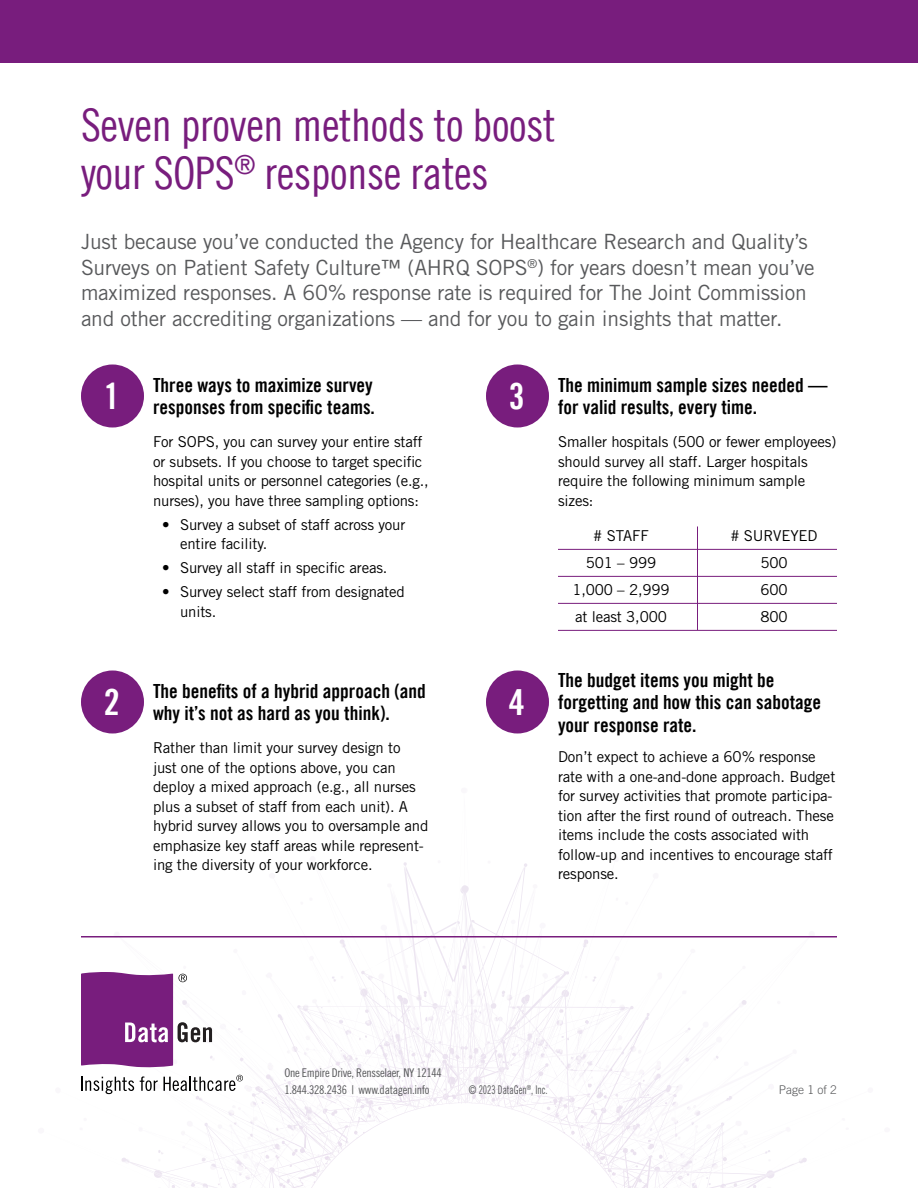
<style>
.page{position:relative;width:918px;height:1188px;background:#fff}
.page>*{position:absolute;margin:0;border:0;box-sizing:border-box;transform-origin:0 0}
.t1{font:45px/48px "Trade Gothic LT Cond Eighteen";letter-spacing:-.01em;color:#781d7d}
.t2{font:36px "Trade Gothic LT Bold Cond Twenty";color:#fff}
.t3{font:21px/25.5px "Trade Gothic LT Std";letter-spacing:-.01em;color:#58595b}
.t4{font:19.5px/22.5px "Trade Gothic LT Bold Cond Twenty";color:#000}
.t5{font:15px/19.5px "Trade Gothic LT Std";letter-spacing:-.01em;color:#000}
.t6{font:12px/16.5px "Trade Gothic LT Std Cn 18";letter-spacing:-.025em;color:#58595b}
.t7{font:12px "Trade Gothic LT Std Cn 18";color:#58595b;scale:.8 1}
.t8{font:300 12px "Trade Gothic LT Std";color:#58595b}
</style>
<div class="page">
<div style="left:0;top:0;width:918px;height:63px;background:#781d7d"></div>
<div style="left:81px;top:364px;width:63px;height:64px;background:#781d7d;border-radius:50%"></div>
<div style="left:486px;top:364px;width:63px;height:64px;background:#781d7d;border-radius:50%"></div>
<div style="left:81px;top:670px;width:63px;height:64px;background:#781d7d;border-radius:50%"></div>
<hr style="left:558px;top:576px;width:279px;height:1px;background:#781d7d">
<hr style="left:558px;top:603px;width:279px;height:1px;background:#781d7d">
<hr style="left:558px;top:630px;width:279px;height:1px;background:#781d7d">
<hr style="left:558px;top:549px;width:279px;height:1px;background:#781d7d">
<hr style="left:697px;top:526px;width:1px;height:104px;background:#781d7d">
<div style="left:486px;top:670px;width:63px;height:64px;background:#781d7d;border-radius:50%"></div>
<svg style="left:81px;top:862px;width:726px;height:326px"></svg>
<hr style="left:81px;top:936px;width:756px;height:2px;background:#781d7d">
<h1 class="t1" style="left:81px;top:100px;width:476px">Seven proven methods to boost your SOPS<sup>®</sup> response rates</h1>
<p class="t3" style="left:81px;top:229px;width:735px">Just because you’ve conducted the Agency for Healthcare Research and Quality’s Surveys on Patient Safety Culture™ (AHRQ SOPS<sup>®</sup>) for years doesn’t mean you’ve maximized responses. A 60% response rate is required for The Joint Commission and other accrediting organizations — and for you to gain insights that matter.</p>
<h2 class="t2" style="left:104px;top:374px;width:17px">1</h2>
<h3 class="t4" style="left:153px;top:373px;width:223px">Three ways to maximize survey responses from specific teams.</h3>
<h2 class="t2" style="left:509px;top:374px;width:17px">3</h2>
<h3 class="t4" style="left:558px;top:373px;width:271px">The minimum sample sizes needed — for valid results, every time.</h3>
<p class="t5" style="left:153px;top:432px;width:277px">For SOPS, you can survey your entire staff or subsets. If you choose to target specific hospital units or personnel categories (e.g., nurses), you have three sampling options:</p>
<p class="t5" style="left:180px;top:515px;width:227px;text-indent:-18px">• Survey a subset of staff across your entire facility.</p>
<p class="t5" style="left:162px;top:558px;width:227px">• Survey all staff in specific areas.</p>
<p class="t5" style="left:180px;top:582px;width:226px;text-indent:-18px">• Survey select staff from designated units.</p>
<p class="t5" style="left:558px;top:432px;width:280px">Smaller hospitals (500 or fewer employees) should survey all staff. Larger hospitals require the following minimum sample sizes:</p>
<p class="t5" style="left:593px;top:526px;width:57px"># STAFF</p>
<p class="t5" style="left:730px;top:526px;width:89px"># SURVEYED</p>
<p class="t5" style="left:586px;top:553px;width:72px">501 – 999</p>
<p class="t5" style="left:760px;top:553px;width:29px">500</p>
<p class="t5" style="left:572px;top:580px;width:99px">1,000 – 2,999</p>
<p class="t5" style="left:760px;top:580px;width:29px">600</p>
<p class="t5" style="left:575px;top:607px;width:93px">at least 3,000</p>
<p class="t5" style="left:760px;top:607px;width:29px">800</p>
<h2 class="t2" style="left:104px;top:680px;width:17px">2</h2>
<h3 class="t4" style="left:153px;top:679px;width:274px">The benefits of a hybrid approach (and why it’s not as hard as you think).</h3>
<p class="t5" style="left:153px;top:738px;width:277px">Rather than limit your survey design to<br>just one of the options above, you can deploy a mixed approach (e.g., all nurses plus a subset of staff from each unit). A hybrid survey allows you to oversample and emphasize key staff areas while represent&shy;ing the diversity of your workforce.</p>
<h2 class="t2" style="left:509px;top:680px;width:17px">4</h2>
<h3 class="t4" style="left:558px;top:668px;width:265px">The budget items you might be forgetting and how this can sabotage your response rate.</h3>
<p class="t5" style="left:558px;top:747px;width:279px">Don’t expect to achieve a 60% response rate with a one-and-done approach. Budget for survey activities that promote participa&shy;tion after the first round of outreach. These items include the costs associated with follow-up and incentives to encourage staff response.</p>
<p class="t6" style="left:284px;top:1065px;width:159px">One Empire Drive, Rensselaer, NY 12144<br>1.844.328.2436 | www.datagen.info</p>
<p class="t7" style="left:469px;top:1082px;width:100px">© 2023 DataGen<sup>®</sup>, Inc.</p>
<p class="t8" style="left:779px;top:1082px;width:60px">Page 1 of 2</p>
</div>
